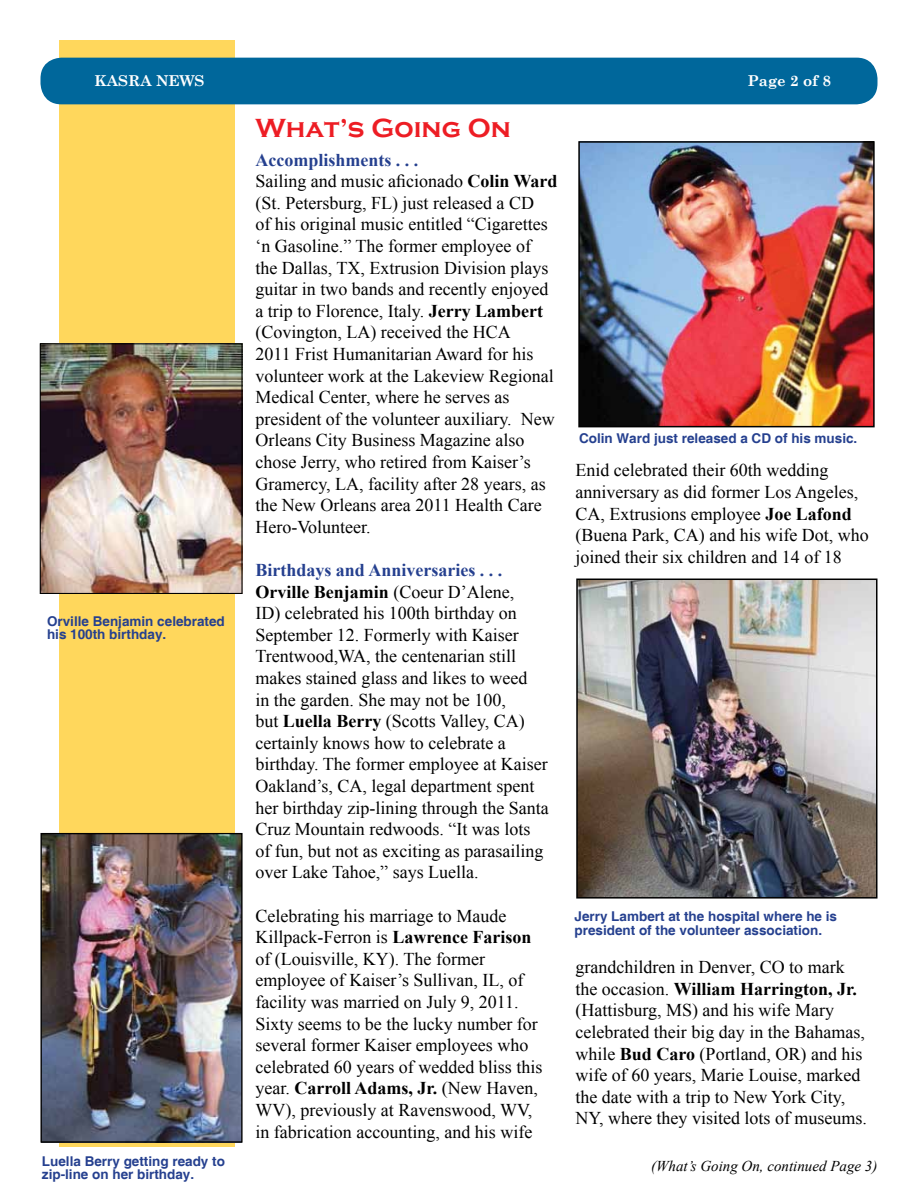
<style>
.page{position:relative;width:918px;height:1188px;background:#fff}
.page>*{position:absolute;margin:0;border:0;box-sizing:border-box;transform-origin:0 0}
.t1{font:700 27px "Copperplate Gothic";color:#ed1d24}
.t2{font:18px/21.6px "Times New Roman";color:#000}
.t3{font:italic 15px "Times New Roman";color:#000}
.t4{font:700 15px "Century Schoolbook";color:#fff}
.t5{font:700 13.5px/13.5px "Helvetica";color:#25408f}
.s1{font-weight:700;color:#25408f}
.s2{font-weight:700}
</style>
<div class="page">
<div style="left:59px;top:40px;width:175px;height:1108px;background:#ffd75c"></div>
<div style="left:40px;top:58px;width:838px;height:46px;background:#00679b;border-radius:21px"></div>
<img style="left:581px;top:144px;width:291px;height:280px">
<div style="left:578px;top:141px;width:297px;height:286px;border:2px solid #000"></div>
<img style="left:579px;top:582px;width:296px;height:314px">
<div style="left:576px;top:579px;width:302px;height:320px;border:2px solid #000"></div>
<img style="left:42px;top:345px;width:199px;height:247px">
<div style="left:40px;top:343px;width:203px;height:251px;border:1px solid #000"></div>
<img style="left:43px;top:835px;width:198px;height:306px">
<div style="left:41px;top:833px;width:202px;height:310px;border:1px solid #000"></div>
<p class="t4" style="left:94px;top:69px;width:112px">KASRA NEWS</p>
<p class="t4" style="left:748px;top:69px;width:85px">Page 2 of 8</p>
<h1 class="t1" style="left:255px;top:113px;width:257px">What’s Going On</h1>
<p class="t2" style="left:255px;top:148px;width:304px"><span class="s1">Accomplishments . . .<br></span>Sailing and music aficionado <span class="s2">Colin Ward </span>(St. Petersburg, FL) just released a CD<br>of his original music entitled “Cigarettes ‘n Gasoline.” The former employee of the Dallas, TX, Extrusion Division plays guitar in two bands and recently enjoyed a trip to Florence, Italy. <span class="s2">Jerry Lambert </span>(Covington, LA) received the HCA<br>2011 Frist Humanitarian Award for his volunteer work at the Lakeview Regional Medical Center, where he serves as president of the volunteer auxiliary. New Orleans City Business Magazine also chose Jerry, who retired from Kaiser’s Gramercy, LA, facility after 28 years, as the New Orleans area 2011 Health Care Hero-Volunteer.</p>
<p class="t2" style="left:255px;top:559px;width:295px"><span class="s1">Birthdays and Anniversaries . . .<br></span><span class="s2">Orville Benjamin</span> (Coeur D’Alene,<br>ID) celebrated his 100th birthday on September 12. Formerly with Kaiser Trentwood,WA, the centenarian still makes stained glass and likes to weed<br>in the garden. She may not be 100,<br>but <span class="s2">Luella Berry</span> (Scotts Valley, CA) certainly knows how to celebrate a birthday. The former employee at Kaiser Oakland’s, CA, legal department spent her birthday zip-lining through the Santa Cruz Mountain redwoods. “It was lots of fun, but not as exciting as parasailing over Lake Tahoe,” says Luella.</p>
<p class="t2" style="left:255px;top:904px;width:288px">Celebrating his marriage to Maude Killpack-Ferron is <span class="s2">Lawrence Farison </span>of (Louisville, KY). The former employee of Kaiser’s Sullivan, IL, of facility was married on July 9, 2011.<br>Sixty seems to be the lucky number for several former Kaiser employees who celebrated 60 years of wedded bliss this year. <span class="s2">Carroll Adams, Jr.</span> (New Haven, WV), previously at Ravenswood, WV, in fabrication accounting, and his wife</p>
<p class="t5" style="left:579px;top:432px;width:280px">Colin Ward just released a CD of his music.</p>
<p class="t2" style="left:575px;top:459px;width:295px">Enid celebrated their 60th wedding anniversary as did former Los Angeles, CA, Extrusions employee <span class="s2">Joe Lafond </span>(Buena Park, CA) and his wife Dot, who joined their six children and 14 of 18</p>
<p class="t5" style="left:47px;top:615px;width:179px">Orville Benjamin celebrated his 100th birthday.</p>
<p class="t5" style="left:575px;top:910px;width:264px">Jerry Lambert at the hospital where he is president of the volunteer association.</p>
<p class="t2" style="left:575px;top:956px;width:293px">grandchildren in Denver, CO to mark the occasion. <span class="s2">William Harrington, Jr. </span>(Hattisburg, MS) and his wife Mary celebrated their big day in the Bahamas, while <span class="s2">Bud Caro</span> (Portland, OR) and his wife of 60 years, Marie Louise, marked the date with a trip to New York City, NY, where they visited lots of museums.</p>
<p class="t3" style="left:651px;top:1156px;width:228px">(What’s Going On, continued Page 3)</p>
<p class="t5" style="left:42px;top:1155px;width:185px">Luella Berry getting ready to zip-line on her birthday.</p>
</div>
